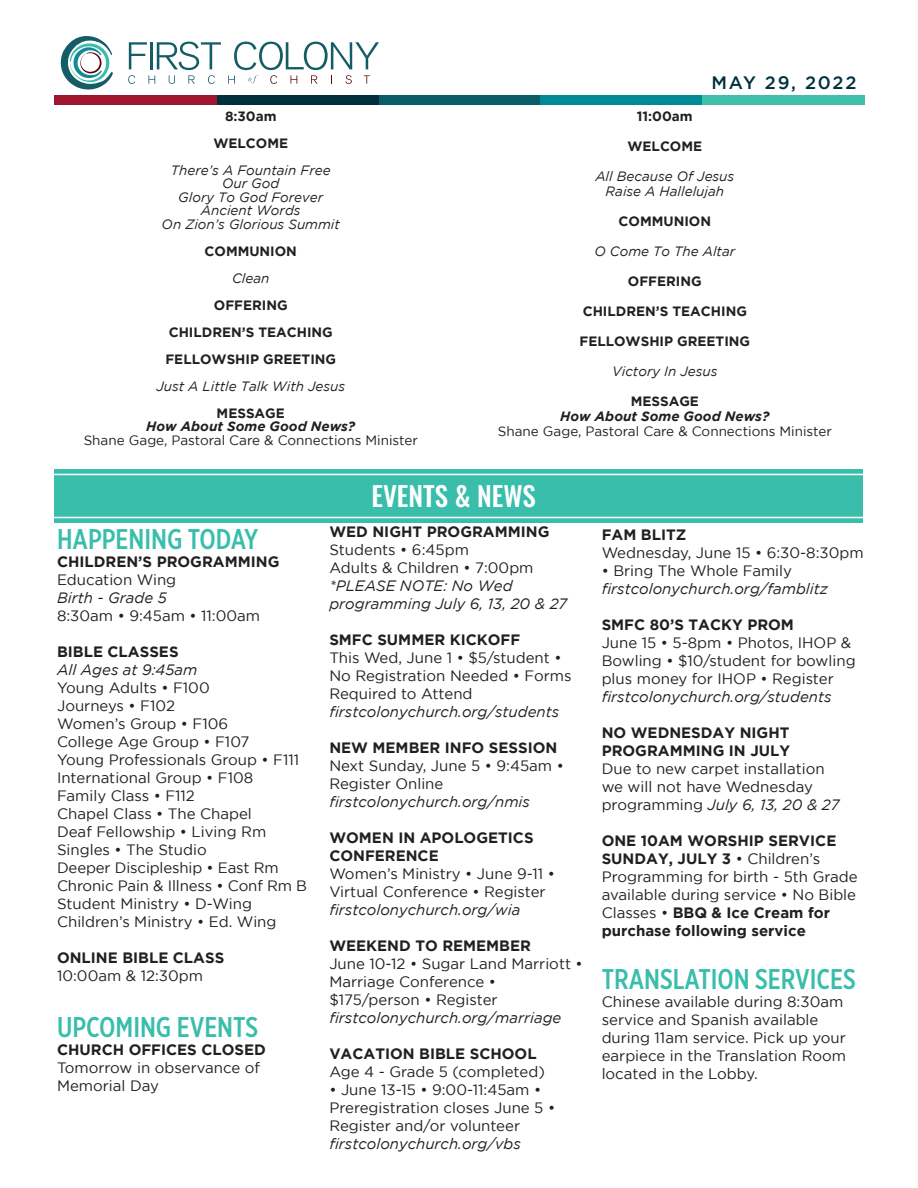
<style>
.page{position:relative;width:918px;height:1188px;background:#fff}
.page>*{position:absolute;margin:0;border:0;box-sizing:border-box;transform-origin:0 0}
.t1{font:500 28.5px "Gotham X Narrow";color:#38beab}
.t2{font:500 27px "Oswald";color:#fff}
.t3{font:500 18px "Gotham";letter-spacing:.1em;color:#00303d}
.t4{font:15px/18px "Gotham";color:#231f20}
.t5{font:italic 15px/18px "Gotham";color:#231f20}
.t6{font:700 15px/18px "Gotham";color:#231f20}
.t7{font:15px/18px "Gotham";color:#241f21}
.t8{font:italic 13.5px/13.5px "Gotham";color:#231f20;text-align:center}
.t9{font:700 13.5px "Gotham";color:#231f20}
.t10{font:13.5px "Gotham";color:#231f20}
.t11{font:italic 700 13.5px "Gotham";color:#231f20}
.s1{font-weight:400}
.s2{font-style:normal}
.s3{font-style:italic}
.s4{font-weight:700}
</style>
<div class="page">
<div style="left:55px;top:469px;width:808px;height:54px;background:#38beab"></div>
<hr style="left:52px;top:474px;width:828px;height:1px;background:#fff">
<hr style="left:48px;top:517px;width:829px;height:1px;background:#fff">
<div style="left:378px;top:95px;width:163px;height:9px;background:#0a5c66"></div>
<div style="left:216px;top:95px;width:162px;height:9px;background:#00303d"></div>
<div style="left:54px;top:95px;width:162px;height:9px;background:#9e172e"></div>
<div style="left:541px;top:95px;width:162px;height:9px;background:#008a96"></div>
<div style="left:703px;top:95px;width:162px;height:9px;background:#40bfad"></div>
<svg style="left:128px;top:42px;width:93px;height:42px"></svg>
<svg style="left:228px;top:42px;width:151px;height:42px"></svg>
<svg style="left:60px;top:36px;width:53px;height:54px"></svg>
<p class="t9" style="left:225px;top:108px;width:53px">8:30am</p>
<p class="t9" style="left:213px;top:135px;width:76px">WELCOME</p>
<p class="t8" style="left:171px;top:163px;width:161px">There’s A Fountain Free</p>
<p class="t8" style="left:222px;top:177px;width:59px">Our God</p>
<p class="t8" style="left:178px;top:190px;width:147px">Glory To God Forever<br>Ancient Words</p>
<p class="t8" style="left:162px;top:217px;width:180px">On Zion’s Glorious Summit</p>
<p class="t9" style="left:205px;top:243px;width:94px">COMMUNION</p>
<p class="t8" style="left:232px;top:271px;width:39px">Clean</p>
<p class="t9" style="left:214px;top:297px;width:75px">OFFERING</p>
<p class="t9" style="left:169px;top:324px;width:166px">CHILDREN’S TEACHING</p>
<p class="t9" style="left:165px;top:351px;width:172px">FELLOWSHIP GREETING</p>
<p class="t8" style="left:156px;top:379px;width:190px">Just A Little Talk With Jesus</p>
<p class="t9" style="left:217px;top:405px;width:70px">MESSAGE</p>
<p class="t11" style="left:146px;top:419px;width:211px">How About Some Good News?</p>
<p class="t10" style="left:84px;top:432px;width:336px">Shane Gage, Pastoral Care &amp; Connections Minister</p>
<p class="t3" style="left:712px;top:72px;width:146px">MAY 29, 2022</p>
<p class="t9" style="left:637px;top:108px;width:57px">11:00am</p>
<p class="t9" style="left:627px;top:138px;width:76px">WELCOME</p>
<p class="t8" style="left:595px;top:169px;width:140px">All Because Of Jesus</p>
<p class="t8" style="left:606px;top:184px;width:120px">Raise A Hallelujah</p>
<p class="t9" style="left:619px;top:213px;width:94px">COMMUNION</p>
<p class="t8" style="left:594px;top:244px;width:142px">O Come To The Altar</p>
<p class="t9" style="left:628px;top:273px;width:75px">OFFERING</p>
<p class="t9" style="left:583px;top:303px;width:166px">CHILDREN’S TEACHING</p>
<p class="t9" style="left:579px;top:333px;width:172px">FELLOWSHIP GREETING</p>
<p class="t8" style="left:612px;top:364px;width:107px">Victory In Jesus</p>
<p class="t9" style="left:631px;top:393px;width:70px">MESSAGE</p>
<p class="t11" style="left:560px;top:408px;width:211px">How About Some Good News?</p>
<p class="t10" style="left:498px;top:423px;width:336px">Shane Gage, Pastoral Care &amp; Connections Minister</p>
<p class="t1" style="left:57px;top:522px;width:203px">HAPPENING TODAY</p>
<p class="t6" style="left:57px;top:552px;width:224px">CHILDREN’S PROGRAMMING<br><span class="s1">Education Wing</span></p>
<p class="t5" style="left:57px;top:589px;width:111px">Birth - Grade 5</p>
<p class="t4" style="left:57px;top:607px;width:205px">8:30am • 9:45am • 11:00am</p>
<p class="t6" style="left:57px;top:642px;width:123px">BIBLE CLASSES</p>
<p class="t5" style="left:57px;top:661px;width:142px">All Ages at 9:45am</p>
<p class="t4" style="left:57px;top:679px;width:154px">Young Adults • F100</p>
<p class="t4" style="left:57px;top:697px;width:120px">Journeys • F102</p>
<p class="t4" style="left:57px;top:715px;width:173px">Women’s Group • F106</p>
<p class="t4" style="left:57px;top:733px;width:194px">College Age Group • F107</p>
<p class="t4" style="left:57px;top:751px;width:244px">Young Professionals Group • F111<br>International Group • F108</p>
<p class="t4" style="left:57px;top:787px;width:139px">Family Class • F112</p>
<p class="t4" style="left:57px;top:805px;width:196px">Chapel Class • The Chapel</p>
<p class="t4" style="left:57px;top:823px;width:211px">Deaf Fellowship • Living Rm<br>Singles • The Studio</p>
<p class="t4" style="left:57px;top:859px;width:252px">Deeper Discipleship • East Rm<br>Chronic Pain &amp; Illness • Conf Rm B</p>
<p class="t4" style="left:57px;top:895px;width:221px">Student Ministry • D-Wing<br>Children’s Ministry • Ed. Wing</p>
<p class="t6" style="left:57px;top:948px;width:169px">ONLINE BIBLE CLASS</p>
<p class="t4" style="left:57px;top:967px;width:148px">10:00am &amp; 12:30pm</p>
<p class="t1" style="left:57px;top:1010px;width:203px">UPCOMING EVENTS</p>
<p class="t6" style="left:57px;top:1040px;width:210px">CHURCH OFFICES CLOSED</p>
<p class="t4" style="left:57px;top:1058px;width:205px">Tomorrow in observance of<br>Memorial Day</p>
<p class="t2" style="left:371px;top:482px;width:166px">EVENTS &amp; NEWS</p>
<p class="t6" style="left:329px;top:523px;width:222px">WED NIGHT PROGRAMMING</p>
<p class="t4" style="left:329px;top:541px;width:141px">Students • 6:45pm</p>
<p class="t5" style="left:329px;top:559px;width:240px"><span class="s2">Adults &amp; Children • 7:00pm </span>*PLEASE NOTE: No Wed programming July 6, 13, 20 &amp; 27</p>
<p class="t6" style="left:329px;top:631px;width:192px">SMFC SUMMER KICKOFF</p>
<p class="t4" style="left:329px;top:649px;width:244px">This Wed, June 1 • $5/student •<br>No Registration Needed • Forms<br>Required to Attend</p>
<p class="t5" style="left:329px;top:703px;width:231px">firstcolonychurch.org/students</p>
<p class="t6" style="left:329px;top:739px;width:230px">NEW MEMBER INFO SESSION</p>
<p class="t4" style="left:329px;top:757px;width:236px">Next Sunday, June 5 • 9:45am •<br>Register Online</p>
<p class="t5" style="left:329px;top:793px;width:202px">firstcolonychurch.org/nmis</p>
<p class="t6" style="left:329px;top:829px;width:206px">WOMEN IN APOLOGETICS<br>CONFERENCE</p>
<p class="t4" style="left:329px;top:865px;width:227px">Women’s Ministry • June 9-11 •<br>Virtual Conference • Register</p>
<p class="t5" style="left:329px;top:901px;width:193px">firstcolonychurch.org/wia</p>
<p class="t6" style="left:329px;top:937px;width:203px">WEEKEND TO REMEMBER</p>
<p class="t4" style="left:329px;top:955px;width:255px">June 10-12 • Sugar Land Marriott •<br>Marriage Conference •</p>
<p class="t4" style="left:329px;top:991px;width:170px">$175/person • Register</p>
<p class="t5" style="left:329px;top:1009px;width:234px">firstcolonychurch.org/marriage</p>
<p class="t6" style="left:329px;top:1045px;width:209px">VACATION BIBLE SCHOOL</p>
<p class="t4" style="left:329px;top:1063px;width:217px">Age 4 - Grade 5 (completed)</p>
<p class="t4" style="left:329px;top:1081px;width:227px">• June 13-15 • 9:00-11:45am •<br>Preregistration closes June 5 •<br>Register and/or volunteer</p>
<p class="t5" style="left:329px;top:1135px;width:193px">firstcolonychurch.org/vbs</p>
<p class="t6" style="left:602px;top:526px;width:86px">FAM BLITZ</p>
<p class="t4" style="left:602px;top:544px;width:264px">Wednesday, June 15 • 6:30-8:30pm</p>
<p class="t4" style="left:602px;top:562px;width:192px">• Bring The Whole Family</p>
<p class="t5" style="left:602px;top:580px;width:228px">firstcolonychurch.org/famblitz</p>
<p class="t6" style="left:602px;top:616px;width:194px">SMFC 80’S TACKY PROM</p>
<p class="t4" style="left:602px;top:634px;width:255px">June 15 • 5-8pm • Photos, IHOP &amp;<br>Bowling • $10/student for bowling plus money for IHOP • Register</p>
<p class="t5" style="left:602px;top:688px;width:231px">firstcolonychurch.org/students</p>
<p class="t6" style="left:602px;top:724px;width:190px">NO WEDNESDAY NIGHT<br>PROGRAMMING IN JULY</p>
<p class="t4" style="left:602px;top:760px;width:239px">Due to new carpet installation we will not have Wednesday programming <span class="s3">July 6, 13, 20 &amp; 27</span></p>
<p class="t6" style="left:602px;top:832px;width:236px">ONE 10AM WORSHIP SERVICE</p>
<p class="t4" style="left:602px;top:850px;width:257px"><span class="s4">SUNDAY, JULY 3</span> • Children’s<br>Programming for birth - 5th Grade available during service • No Bible<br>Classes • <span class="s4">BBQ &amp; Ice Cream for purchase following service</span></p>
<p class="t1" style="left:602px;top:961px;width:256px">TRANSLATION SERVICES</p>
<p class="t7" style="left:602px;top:992px;width:246px">Chinese available during 8:30am service and Spanish available during 11am service. Pick up your earpiece in the Translation Room located in the Lobby.</p>
</div>
